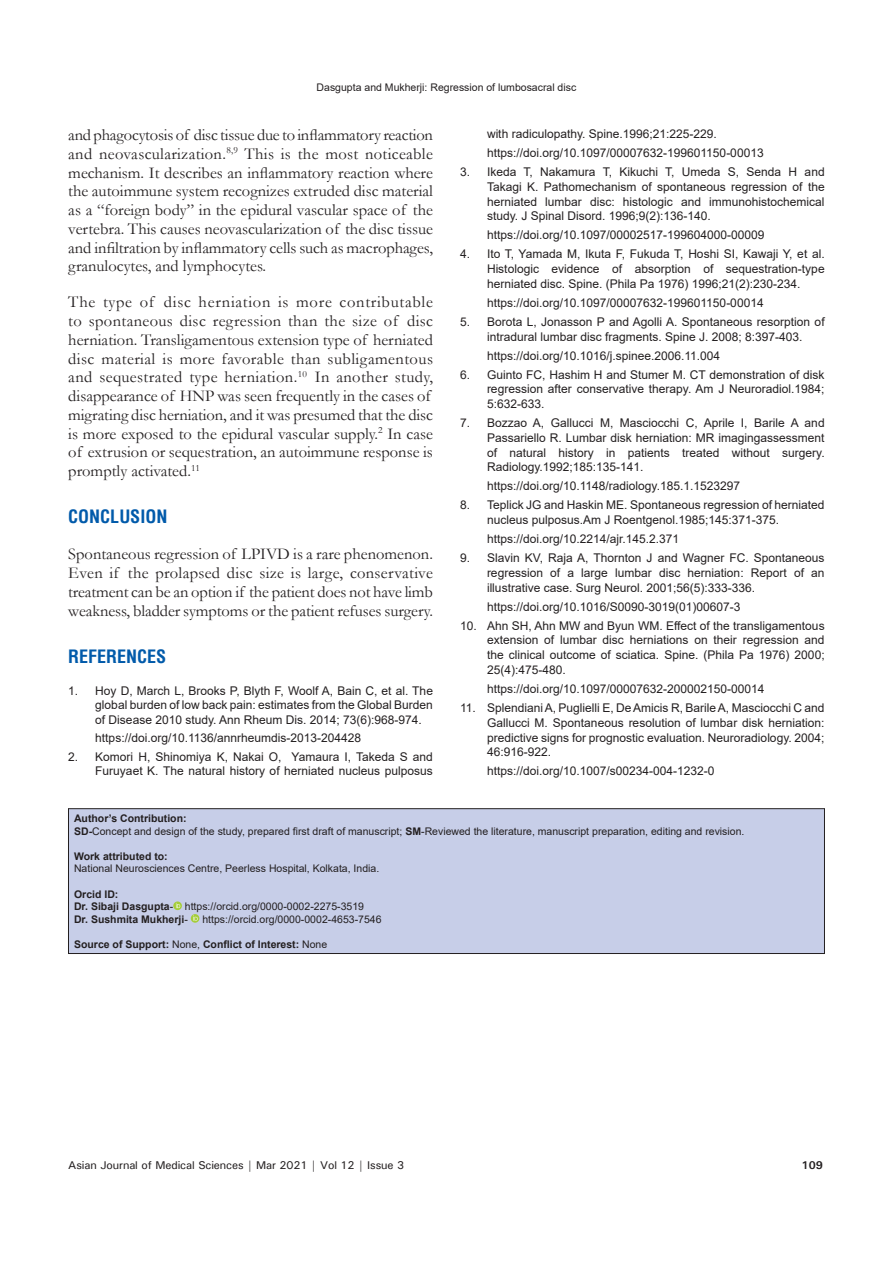
<style>
.page{position:relative;width:893px;height:1263px;background:#fff}
.page>*{position:absolute;margin:0;border:0;box-sizing:border-box;transform-origin:0 0}
.t1{font:700 condensed 18px "Helvetica";color:#015aaa}
.TX{font:16.5px/18.8px "Garamond";color:#231f20;text-align:justify}
.REF{font:12px/14.7px "Arial";color:#231f20;text-align:justify}
.t2{font:500 11.25px "Univers";letter-spacing:-.01em;color:#231f20}
.t3{font:700 11.25px "Univers";color:#231f20}
.SRC{font:10.5px "Arial";color:#231f20}
.SRC-2{font:700 10.5px "Arial";color:#231f20}
.s1{font-weight:700}
.s2{font-weight:400}
</style>
<div class="page">
<div style="left:68px;top:809px;width:756px;height:144px;background:#c7cee8"></div>
<svg style="left:173px;top:901px;width:9px;height:9px"></svg>
<svg style="left:176px;top:903px;width:4px;height:5px"></svg>
<svg style="left:191px;top:914px;width:8px;height:9px"></svg>
<svg style="left:193px;top:915px;width:5px;height:6px"></svg>
<div style="left:68px;top:808px;width:757px;height:146px;border:1px solid #231f20"></div>
<p class="SRC" style="left:317px;top:80px;width:261px">Dasgupta and Mukherji: Regression of lumbosacral disc</p>
<p class="TX" style="left:68px;top:125px;width:366px">and phagocytosis of disc tissue due to inflammatory reaction and neovascularization.<sup>8,9</sup> This is the most noticeable mechanism. It describes an inflammatory reaction where the autoimmune system recognizes extruded disc material as a “foreign body” in the epidural vascular space of the vertebra. This causes neovascularization of the disc tissue and infiltration by inflammatory cells such as macrophages, granulocytes, and lymphocytes.</p>
<p class="TX" style="left:68px;top:292px;width:366px;text-align:left">The type of disc herniation is more contributable to spontaneous disc regression than the size of disc herniation. Transligamentous extension type of herniated disc material is more favorable than subligamentous and sequestrated type herniation.<sup>10</sup> In another study, disappearance of HNP was seen frequently in the cases of migrating disc herniation, and it was presumed that the disc is more exposed to the epidural vascular supply.<sup>2</sup> In case of extrusion or sequestration, an autoimmune response is promptly activated.<sup>11</sup></p>
<h1 class="t1" style="left:68px;top:505px;width:101px">CONCLUSION</h1>
<p class="TX" style="left:68px;top:544px;width:366px">Spontaneous regression of LPIVD is a rare phenomenon.<br>Even if the prolapsed disc size is large, conservative treatment can be an option if the patient does not have limb weakness, bladder symptoms or the patient refuses surgery.</p>
<h1 class="t1" style="left:68px;top:645px;width:100px">REFERENCES</h1>
<p class="REF" style="left:95px;top:683px;width:339px;text-indent:-27px">1. Hoy D, March L, Brooks P, Blyth F, Woolf A, Bain C, et al. The global burden of low back pain: estimates from the Global Burden of Disease 2010 study. Ann Rheum Dis. 2014; 73(6):968-974.</p>
<p class="REF" style="left:95px;top:730px;width:267px">https://doi.org/10.1136/annrheumdis-2013-204428</p>
<p class="REF" style="left:68px;top:749px;width:366px;text-align:right">2. Komori H, Shinomiya K, Nakai O, Yamaura I, Takeda S and<br>Furuyaet K. The natural history of herniated nucleus pulposus</p>
<p class="REF" style="left:487px;top:126px;width:231px">with radiculopathy. Spine.1996;21:225-229.</p>
<p class="REF" style="left:487px;top:145px;width:278px">https://doi.org/10.1097/00007632-199601150-00013</p>
<p class="REF" style="left:487px;top:164px;width:339px;text-indent:-27px">3. Ikeda T, Nakamura T, Kikuchi T, Umeda S, Senda H and Takagi K. Pathomechanism of spontaneous regression of the herniated lumbar disc: histologic and immunohistochemical study. J Spinal Disord. 1996;9(2):136-140.</p>
<p class="REF" style="left:487px;top:228px;width:279px">https://doi.org/10.1097/00002517-199604000-00009</p>
<p class="REF" style="left:487px;top:247px;width:339px;text-indent:-27px">4. Ito T, Yamada M, Ikuta F, Fukuda T, Hoshi SI, Kawaji Y, et al.<br>Histologic evidence of absorption of sequestration-type herniated disc. Spine. (Phila Pa 1976) 1996;21(2):230-234.</p>
<p class="REF" style="left:487px;top:295px;width:278px">https://doi.org/10.1097/00007632-199601150-00014</p>
<p class="REF" style="left:460px;top:314px;width:366px;text-align:center">5. Borota L, Jonasson P and Agolli A. Spontaneous resorption of intradural lumbar disc fragments. Spine J. 2008; 8:397-403.</p>
<p class="REF" style="left:487px;top:348px;width:235px">https://doi.org/10.1016/j.spinee.2006.11.004</p>
<p class="REF" style="left:487px;top:367px;width:339px;text-indent:-27px">6. Guinto FC, Hashim H and Stumer M. CT demonstration of disk regression after conservative therapy. Am J Neuroradiol.1984; 5:632-633.</p>
<p class="REF" style="left:487px;top:415px;width:339px;text-indent:-27px">7. Bozzao A, Gallucci M, Masciocchi C, Aprile I, Barile A and Passariello R. Lumbar disk herniation: MR imagingassessment of natural history in patients treated without surgery.<br>Radiology.1992;185:135-141.</p>
<p class="REF" style="left:487px;top:479px;width:255px">https://doi.org/10.1148/radiology.185.1.1523297</p>
<p class="REF" style="left:487px;top:498px;width:339px;text-indent:-27px">8. Teplick JG and Haskin ME. Spontaneous regression of herniated nucleus pulposus.Am J Roentgenol.1985;145:371-375.</p>
<p class="REF" style="left:487px;top:531px;width:194px">https://doi.org/10.2214/ajr.145.2.371</p>
<p class="REF" style="left:487px;top:550px;width:339px;text-indent:-27px">9. Slavin KV, Raja A, Thornton J and Wagner FC. Spontaneous regression of a large lumbar disc herniation: Report of an illustrative case. Surg Neurol. 2001;56(5):333-336.</p>
<p class="REF" style="left:487px;top:599px;width:255px">https://doi.org/10.1016/S0090-3019(01)00607-3</p>
<p class="REF" style="left:487px;top:618px;width:339px;text-indent:-27px">10. Ahn SH, Ahn MW and Byun WM. Effect of the transligamentous extension of lumbar disc herniations on their regression and the clinical outcome of sciatica. Spine. (Phila Pa 1976) 2000; 25(4):475-480.</p>
<p class="REF" style="left:487px;top:681px;width:279px">https://doi.org/10.1097/00007632-200002150-00014</p>
<p class="REF" style="left:487px;top:700px;width:339px;text-indent:-27px">11. Splendiani A, Puglielli E, De Amicis R, Barile A, Masciocchi C and Gallucci M. Spontaneous resolution of lumbar disk herniation: predictive signs for prognostic evaluation. Neuroradiology. 2004; 46:916-922.</p>
<p class="REF" style="left:487px;top:764px;width:229px">https://doi.org/10.1007/s00234-004-1232-0</p>
<p class="SRC-2" style="left:74px;top:811px;width:114px">Author’s Contribution:</p>
<p class="SRC" style="left:74px;top:823px;width:672px"><span class="s1">SD-</span>Concept and design of the study, prepared first draft of manuscript; <span class="s1">SM</span>-Reviewed the literature, manuscript preparation, editing and revision.</p>
<p class="SRC-2" style="left:74px;top:849px;width:95px">Work attributed to:</p>
<p class="SRC" style="left:74px;top:861px;width:307px">National Neurosciences Centre, Peerless Hospital, Kolkata, India.</p>
<p class="SRC-2" style="left:74px;top:886px;width:46px">Orcid ID:</p>
<p class="SRC" style="left:74px;top:899px;width:291px"><span class="s1">Dr. Sibaji Dasgupta</span>- https://orcid.org/0000-0002-2275-3519</p>
<p class="SRC-2" style="left:74px;top:912px;width:115px">Dr. Sushmita Mukherji<span class="s2">-</span></p>
<p class="SRC" style="left:202px;top:912px;width:181px">https://orcid.org/0000-0002-4653-7546</p>
<p class="SRC-2" style="left:74px;top:937px;width:255px">Source of Support: <span class="s2">None,</span> Conflict of Interest: <span class="s2">None</span></p>
<p class="t2" style="left:68px;top:1157px;width:337px">Asian Journal of Medical Sciences | Mar 2021 | Vol 12 | Issue 3</p>
<p class="t3" style="left:802px;top:1158px;width:23px">109</p>
</div>
